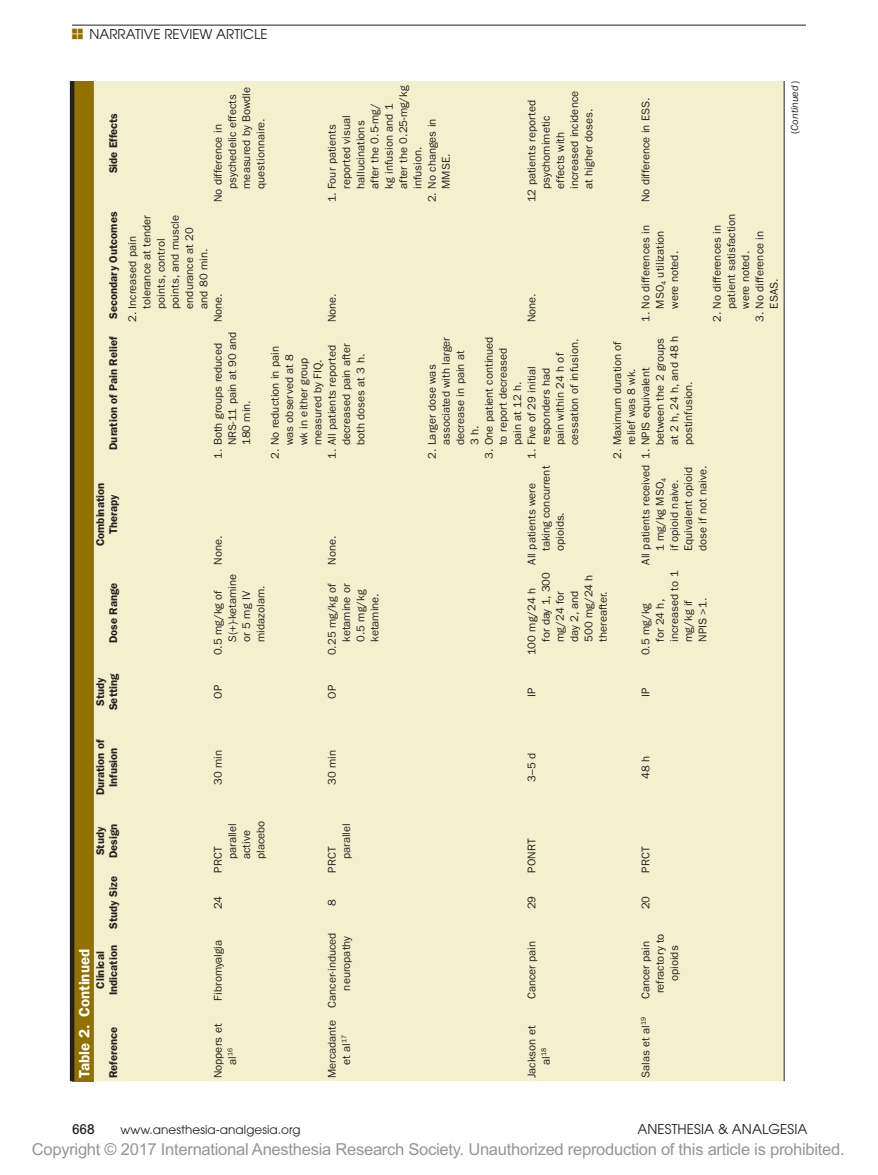
<style>
.page{position:relative;width:878px;height:1175px;background:#fff}
.page>*{position:absolute;margin:0;border:0;box-sizing:border-box;transform-origin:0 0}
.t1{font:16.5px "Arial MT Std";letter-spacing:-.015em;color:#939598}
.t2{font:600 15px "ITC Franklin Gothic Std";color:#fff}
.t3{font:13.5px "Avant Garde";letter-spacing:.005em;color:#231f20}
.t4{font:500 condensed 13.5px "Avant Garde";color:#231f20}
.t5{font:12px "Avant Garde";letter-spacing:.005em;color:#231f20}
.t6{font:11.25px/14.2px "ITC Franklin Gothic Std";color:#231f20}
.t7{font:600 11.25px/12.8px "ITC Franklin Gothic Std";color:#231f20;text-align:center}
.t8{font:italic 10.5px "ITC Franklin Gothic Std";color:#231f20}
.s1{font-style:italic}
.s2{font-style:normal}
</style>
<div class="page">
<hr style="left:72px;top:25px;width:734px;height:1px;background:#231f20">
<div style="left:122px;top:81px;width:661px;height:1000px;background:#f4f0cd"></div>
<div style="left:72px;top:81px;width:22px;height:1000px;background:#927100"></div>
<div style="left:94px;top:81px;width:28px;height:1000px;background:#f4f0cd"></div>
<hr style="left:70px;top:81px;width:4px;height:1000px;background:#231f20">
<hr style="left:783px;top:81px;width:1px;height:1000px;background:#231f20">
<p class="t3" style="left:89px;top:26px;width:83px">NARRATIVE REVIE</p>
<p class="t3" style="left:200px;top:26px;width:24px">W ARTI</p>
<p class="t3" style="left:243px;top:26px;width:24px">CLE</p>
<p class="t7" style="left:107px;top:173px;width:62px;rotate:-90deg">Side Effects</p>
<p class="t7" style="left:107px;top:319px;width:109px;rotate:-90deg">Secondary Outcomes</p>
<p class="t7" style="left:107px;top:450px;width:115px;rotate:-90deg">Duration of Pain Relief</p>
<p class="t7" style="left:94px;top:546px;width:65px;rotate:-90deg">Combination<br>Therapy</p>
<p class="t7" style="left:107px;top:643px;width:62px;rotate:-90deg">Dose Range</p>
<p class="t7" style="left:94px;top:710px;width:38px;rotate:-90deg">Study<br>Setting</p>
<p class="t6" style="left:211px;top:189px;width:103px;text-indent:-14px;rotate:-90deg">No difference in psychedelic effects measured by Bowdle questionnaire.</p>
<p class="t6" style="left:125px;top:309px;width:95px;text-indent:-13px;rotate:-90deg">2. Increased pain tolerance at tender points, control points, and muscle endurance at 20 and 80 min.</p>
<p class="t6" style="left:211px;top:322px;width:31px;rotate:-90deg">None.</p>
<p class="t6" style="left:325px;top:189px;width:105px;text-indent:-13px;rotate:-90deg">1. Four patients reported visual hallucinations<br>after the 0.5-mg/<br>kg infusion and 1 after the 0.25-mg/kg infusion.</p>
<p class="t6" style="left:425px;top:189px;width:72px;text-indent:-13px;rotate:-90deg">2. No changes in<br>MMSE.</p>
<p class="t6" style="left:325px;top:322px;width:31px;rotate:-90deg">None.</p>
<p class="t6" style="left:524px;top:189px;width:99px;text-indent:-14px;rotate:-90deg">12 patients reported psychomimetic effects with increased incidence at higher doses.</p>
<p class="t6" style="left:524px;top:322px;width:31px;rotate:-90deg">None.</p>
<p class="t6" style="left:211px;top:445px;width:115px;text-indent:-14px;rotate:-90deg">1. Both groups reduced<br>NRS-11 pain at 90 and<br>180 min.</p>
<p class="t6" style="left:325px;top:445px;width:103px;text-indent:-14px;rotate:-90deg">1. All patients reported decreased pain after both doses at 3 h.</p>
<p class="t6" style="left:268px;top:458px;width:114px;text-align:center;rotate:-90deg">2. No reduction in pain was observed at 8<br>wk in either group measured by FIQ.</p>
<p class="t6" style="left:211px;top:564px;width:31px;rotate:-90deg">None.</p>
<p class="t6" style="left:325px;top:564px;width:31px;rotate:-90deg">None.</p>
<p class="t6" style="left:425px;top:445px;width:110px;text-indent:-14px;rotate:-90deg">2. Larger dose was associated with larger decrease in pain at<br>3 h.</p>
<p class="t6" style="left:482px;top:445px;width:110px;text-indent:-14px;rotate:-90deg">3. One patient continued to report decreased pain at 12 h.</p>
<p class="t6" style="left:524px;top:445px;width:108px;text-indent:-14px;rotate:-90deg">1. Five of 29 initial responders had<br>pain within 24 h of cessation of infusion.</p>
<p class="t6" style="left:524px;top:551px;width:87px;text-indent:-14px;rotate:-90deg">All patients were taking concurrent opioids.</p>
<p class="t6" style="left:638px;top:202px;width:106px;rotate:-90deg">No difference in ESS.</p>
<p class="t6" style="left:638px;top:309px;width:85px;text-indent:-14px;rotate:-90deg">1. No differences in<br>MSO<sub>4</sub> utilization were noted.</p>
<p class="t6" style="left:638px;top:445px;width:111px;text-indent:-14px;rotate:-90deg">1. NPIS equivalent between the 2 groups at 2 h, 24 h, and 48 h postinfusion.</p>
<p class="t6" style="left:610px;top:445px;width:106px;text-indent:-14px;rotate:-90deg">2. Maximum duration of relief was 8 wk.</p>
<p class="t6" style="left:710px;top:309px;width:96px;text-indent:-14px;rotate:-90deg">2. No differences in patient satisfaction were noted.</p>
<p class="t6" style="left:752px;top:309px;width:79px;text-indent:-14px;rotate:-90deg">3. No difference in<br>ESAS.</p>
<p class="t6" style="left:638px;top:551px;width:87px;text-indent:-13px;rotate:-90deg">All patients received<br>1 mg/kg MSO<sub>4<br></sub>if opioid naive.<br>Equivalent opioid dose if not naive.</p>
<p class="t6" style="left:211px;top:642px;width:69px;text-indent:-14px;rotate:-90deg">0.5 mg/kg of<br><span class="s1">S</span>(+)-ketamine or 5 mg IV midazolam.</p>
<p class="t6" style="left:211px;top:699px;width:15px;rotate:-90deg">OP</p>
<p class="t6" style="left:325px;top:642px;width:60px;text-indent:-14px;rotate:-90deg">0.25 mg/kg of ketamine or<br>0.5 mg/kg ketamine.</p>
<p class="t6" style="left:325px;top:699px;width:15px;rotate:-90deg">OP</p>
<p class="t6" style="left:524px;top:642px;width:71px;text-indent:-14px;rotate:-90deg">100 mg/24 h for day 1, 300 mg/24 for day 2, and<br>500 mg/24 h thereafter.</p>
<p class="t6" style="left:524px;top:696px;width:11px;rotate:-90deg">IP</p>
<p class="t6" style="left:638px;top:642px;width:73px;text-indent:-14px;rotate:-90deg">0.5 mg/kg<br>for 24 h, increased to 1 mg/kg if<br>NPIS &gt;1.</p>
<p class="t6" style="left:638px;top:696px;width:11px;rotate:-90deg">IP</p>
<p class="t7" style="left:94px;top:795px;width:57px;rotate:-90deg">Duration of<br>Infusion</p>
<p class="t7" style="left:94px;top:858px;width:36px;text-align:left;rotate:-90deg">Study<br>Design</p>
<p class="t7" style="left:107px;top:928px;width:54px;rotate:-90deg">Study Size</p>
<p class="t7" style="left:94px;top:995px;width:51px;rotate:-90deg">Clinical<br>Indication</p>
<h2 class="t2" style="left:75px;top:1078px;width:130px;rotate:-90deg">Table 2. Continued</h2>
<p class="t7" style="left:107px;top:1078px;width:53px;rotate:-90deg">Reference</p>
<p class="t6" style="left:211px;top:785px;width:36px;rotate:-90deg">30 min</p>
<p class="t6" style="left:211px;top:859px;width:40px;text-indent:-14px;rotate:-90deg">PRCT parallel active placebo</p>
<p class="t6" style="left:211px;top:909px;width:15px;rotate:-90deg">24</p>
<p class="t6" style="left:211px;top:1000px;width:62px;rotate:-90deg">Fibromyalgia</p>
<p class="t6" style="left:211px;top:1064px;width:42px;text-indent:-14px;rotate:-90deg">Noppers et al<sup>16</sup></p>
<p class="t6" style="left:325px;top:785px;width:36px;rotate:-90deg">30 min</p>
<p class="t6" style="left:325px;top:859px;width:37px;text-indent:-14px;rotate:-90deg">PRCT parallel</p>
<p class="t6" style="left:325px;top:906px;width:8px;rotate:-90deg">8</p>
<p class="t6" style="left:325px;top:990px;width:59px;text-indent:-17px;rotate:-90deg">Cancer-induced neuropathy</p>
<p class="t6" style="left:325px;top:1078px;width:60px;text-align:center;rotate:-90deg">Mercadante et al<sup>17</sup></p>
<p class="t6" style="left:524px;top:781px;width:30px;rotate:-90deg">3–5 d</p>
<p class="t6" style="left:524px;top:872px;width:35px;rotate:-90deg">PONRT</p>
<p class="t6" style="left:524px;top:909px;width:15px;rotate:-90deg">29</p>
<p class="t6" style="left:524px;top:999px;width:60px;rotate:-90deg">Cancer pain</p>
<p class="t6" style="left:524px;top:1064px;width:41px;text-indent:-14px;rotate:-90deg">Jackson et al<sup>18</sup></p>
<p class="t6" style="left:638px;top:779px;width:24px;rotate:-90deg">48 h</p>
<p class="t6" style="left:638px;top:872px;width:27px;rotate:-90deg">PRCT</p>
<p class="t6" style="left:638px;top:909px;width:15px;rotate:-90deg">20</p>
<p class="t6" style="left:638px;top:999px;width:60px;rotate:-90deg">Cancer pain</p>
<p class="t6" style="left:653px;top:993px;width:61px;rotate:-90deg">refractory to</p>
<p class="t6" style="left:667px;top:981px;width:37px;rotate:-90deg">opioids</p>
<p class="t6" style="left:638px;top:1078px;width:63px;rotate:-90deg">Salas et al<sup>19</sup></p>
<p class="t8" style="left:788px;top:134px;width:54px;rotate:-90deg"><span class="s2">(</span>Continued<span class="s2">)</span></p>
<p class="t4" style="left:72px;top:1121px;width:24px">668</p>
<p class="t5" style="left:120px;top:1123px;width:182px">WWW.ANESTHESIA-ANALGESIA.ORG</p>
<p class="t3" style="left:637px;top:1121px;width:171px">ANESTHESIA &amp; ANALGESIA</p>
<h1 class="t1" style="left:32px;top:1140px;width:814px">Copyright © 2017 International Anesthesia Research Society. Unauthorized reproduction of this article is prohibited.</h1>
</div>
